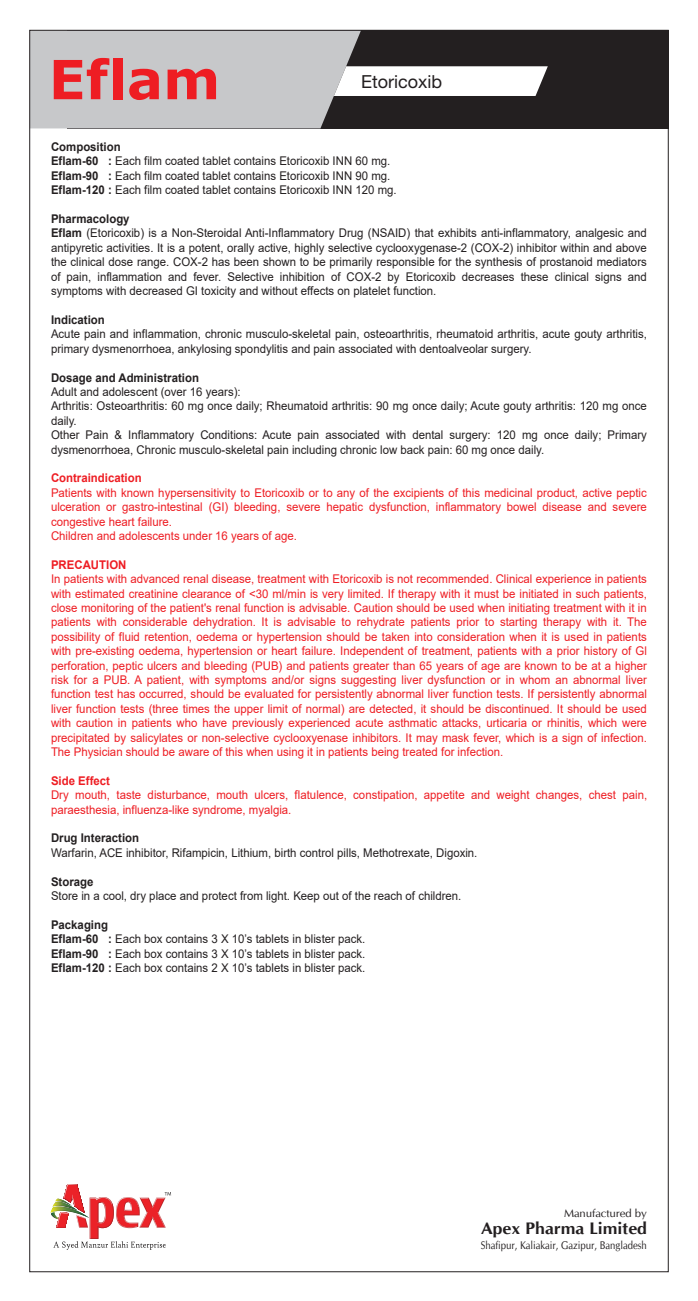
<style>
.page{position:relative;width:698px;height:1301px;background:#fff}
.page>*{position:absolute;margin:0;border:0;box-sizing:border-box;transform-origin:0 0}
.t1{font:700 54px "Verdana";color:#ee1d23}
.t2{font:18px "Helvetica Neue LT Pro";color:#231f20}
.t3{font:700 16.65px "CG Omega";color:#231f20;scale:1.06 1}
.t4{font:12px/14.4px "Arial";color:#ee1d23;scale:.95 1}
.t5{font:12px/14.4px "Arial";color:#231f20;scale:.95 1}
.t6{font:700 12px "Arial";color:#231f20;scale:.95 1}
.t7{font:700 12px "Arial";color:#ee1d23;scale:.95 1}
.t8{font:11.1px "CG Omega";color:#231f20;scale:.86 1}
.t9{font:11.1px "CG Omega";color:#231f20}
.s1{font-weight:700}
</style>
<div class="page">
<div style="left:67px;top:30px;width:600px;height:98px;background:#231f20"></div>
<svg style="left:31px;top:32px;width:516px;height:96px"></svg>
<svg style="left:50px;top:1184px;width:121px;height:66px"></svg>
<h1 class="t1" style="left:49px;top:41px;width:173px">Eflam</h1>
<h2 class="t2" style="left:361px;top:71px;width:82px">Etoricoxib</h2>
<p class="t5" style="left:51px;top:140px;width:365px"><span class="s1">Composition<br>Eflam-60 :</span> Each film coated tablet contains Etoricoxib INN 60 mg.<br><span class="s1">Eflam-90 :</span> Each film coated tablet contains Etoricoxib INN 90 mg.<br><span class="s1">Eflam-120 :</span> Each film coated tablet contains Etoricoxib INN 120 mg.</p>
<p class="t5" style="left:51px;top:212px;width:628px"><span class="s1">Pharmacology<br>Eflam</span> (Etoricoxib) is a Non-Steroidal Anti-Inflammatory Drug (NSAID) that exhibits anti-inflammatory, analgesic and antipyretic activities. It is a potent, orally active, highly selective cyclooxygenase-2 (COX-2) inhibitor within and above the clinical dose range. COX-2 has been shown to be primarily responsible for the synthesis of prostanoid mediators of pain, inflammation and fever. Selective inhibition of COX-2 by Etoricoxib decreases these clinical signs and symptoms with decreased GI toxicity and without effects on platelet function.</p>
<p class="t6" style="left:51px;top:311px;width:58px">Indication</p>
<p class="t5" style="left:51px;top:327px;width:628px">Acute pain and inflammation, chronic musculo-skeletal pain, osteoarthritis, rheumatoid arthritis, acute gouty arthritis, primary dysmenorrhoea, ankylosing spondylitis and pain associated with dentoalveolar surgery.</p>
<p class="t6" style="left:51px;top:369px;width:157px">Dosage and Administration</p>
<p class="t5" style="left:51px;top:384px;width:628px">Adult and adolescent (over 16 years):<br>Arthritis: Osteoarthritis: 60 mg once daily; Rheumatoid arthritis: 90 mg once daily; Acute gouty arthritis: 120 mg once daily.<br>Other Pain &amp; Inflammatory Conditions: Acute pain associated with dental surgery: 120 mg once daily; Primary dysmenorrhoea, Chronic musculo-skeletal pain including chronic low back pain: 60 mg once daily.</p>
<p class="t7" style="left:51px;top:470px;width:97px">Contraindication</p>
<p class="t4" style="left:51px;top:485px;width:628px">Patients with known hypersensitivity to Etoricoxib or to any of the excipients of this medicinal product, active peptic ulceration or gastro-intestinal (GI) bleeding, severe hepatic dysfunction, inflammatory bowel disease and severe congestive heart failure.<br>Children and adolescents under 16 years of age.</p>
<p class="t7" style="left:51px;top:556px;width:81px">PRECAUTION</p>
<p class="t4" style="left:51px;top:572px;width:628px;text-align:justify">In patients with advanced renal disease, treatment with Etoricoxib is not recommended. Clinical experience in patients with estimated creatinine clearance of &lt;30 ml/min is very limited. If therapy with it must be initiated in such patients, close monitoring of the patient's renal function is advisable. Caution should be used when initiating treatment with it in patients with considerable dehydration. It is advisable to rehydrate patients prior to starting therapy with it. The possibility of fluid retention, oedema or hypertension should be taken into consideration when it is used in patients with pre-existing oedema, hypertension or heart failure. Independent of treatment, patients with a prior history of Gl perforation, peptic ulcers and bleeding (PUB) and patients greater than 65 years of age are known to be at a higher risk for a PUB. A patient, with symptoms and/or signs suggesting liver dysfunction or in whom an abnormal liver function test has occurred, should be evaluated for persistently abnormal liver function tests. If persistently abnormal liver function tests (three times the upper limit of normal) are detected, it should be discontinued. It should be used with caution in patients who have previously experienced acute asthmatic attacks, urticaria or rhinitis, which were precipitated by salicylates or non-selective cyclooxyenase inhibitors. It may mask fever, which is a sign of infection.<br>The Physician should be aware of this when using it in patients being treated for infection.</p>
<p class="t7" style="left:51px;top:772px;width:64px">Side Effect</p>
<p class="t4" style="left:51px;top:788px;width:628px">Dry mouth, taste disturbance, mouth ulcers, flatulence, constipation, appetite and weight changes, chest pain, paraesthesia, influenza-like syndrome, myalgia.</p>
<p class="t6" style="left:51px;top:830px;width:94px">Drug Interaction</p>
<p class="t5" style="left:51px;top:845px;width:450px">Warfarin, ACE inhibitor, Rifampicin, Lithium, birth control pills, Methotrexate, Digoxin.</p>
<p class="t6" style="left:51px;top:873px;width:46px">Storage</p>
<p class="t5" style="left:51px;top:888px;width:433px">Store in a cool, dry place and protect from light. Keep out of the reach of children.</p>
<p class="t5" style="left:51px;top:917px;width:332px"><span class="s1">Packaging<br>Eflam-60 :</span> Each box contains 3 X 10’s tablets in blister pack.<br><span class="s1">Eflam-90 :</span> Each box contains 3 X 10’s tablets in blister pack.<br><span class="s1">Eflam-120 :</span> Each box contains 2 X 10’s tablets in blister pack.</p>
<p class="t9" style="left:563px;top:1206px;width:84px">Manufactured by</p>
<h3 class="t3" style="left:480px;top:1217px;width:158px">Apex Pharma Limited</h3>
<p class="t8" style="left:480px;top:1238px;width:194px">Shafipur, Kaliakair, Gazipur, Bangladesh</p>
</div>
